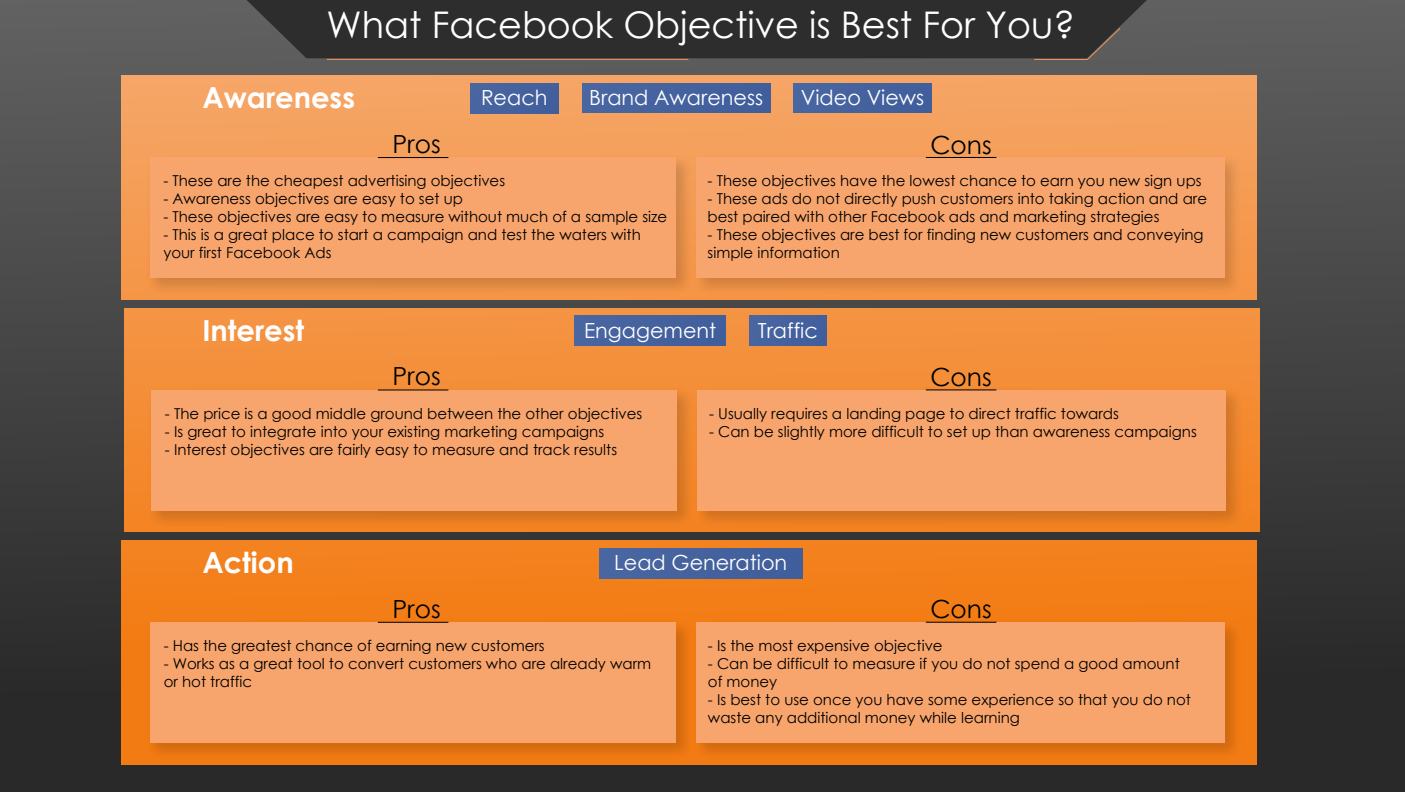
<style>
.page{position:relative;width:1405px;height:792px;background:#fff}
.page>*{position:absolute;margin:0;border:0;box-sizing:border-box;transform-origin:0 0}
.t1{font:36.7px "Century Gothic";color:#fff}
.t2{font:700 29px "Century Gothic";color:#fff}
.t3{font:25px "Century Gothic";color:#000}
.t4{font:20.8px "Century Gothic";color:#fff}
.t5{font:15px/18px "Century Gothic";color:#000}
</style>
<div class="page">
<div style="left:0;top:0;width:1405px;height:792px;background:linear-gradient(to bottom,#606060,#252422)"></div>
<div style="left:121px;top:76px;width:1135px;height:223px;background:#f5a260"></div>
<div style="left:246px;top:0;width:901px;height:58px;background:#2d2d2d"></div>
<svg style="left:1033px;top:27px;width:88px;height:33px;background:#3d3a38"></svg>
<hr style="left:327px;top:59px;width:361px;height:1px;background:#ef9454">
<img style="left:141px;top:157px;width:547px;height:143px">
<div style="left:150px;top:158px;width:525px;height:120px;background:#f7a56d"></div>
<hr style="left:378px;top:157px;width:70px;height:1px;background:#000">
<img style="left:688px;top:157px;width:558px;height:143px">
<div style="left:696px;top:158px;width:528px;height:120px;background:#f7a56d"></div>
<hr style="left:926px;top:157px;width:70px;height:1px;background:#000">
<div style="left:125px;top:308px;width:1134px;height:224px;background:#f4903d"></div>
<img style="left:143px;top:389px;width:546px;height:144px">
<div style="left:151px;top:390px;width:526px;height:120px;background:#f7a56d"></div>
<hr style="left:378px;top:390px;width:70px;height:1px;background:#000">
<img style="left:689px;top:389px;width:559px;height:144px">
<div style="left:698px;top:390px;width:527px;height:120px;background:#f7a56d"></div>
<hr style="left:926px;top:390px;width:70px;height:1px;background:#000">
<div style="left:122px;top:541px;width:1134px;height:223px;background:#f37f19"></div>
<div style="left:470px;top:84px;width:88px;height:29px;background:#45629e"></div>
<div style="left:582px;top:83px;width:188px;height:30px;background:#45629e"></div>
<div style="left:794px;top:83px;width:137px;height:30px;background:#45629e"></div>
<div style="left:575px;top:315px;width:150px;height:30px;background:#45629e"></div>
<div style="left:749px;top:315px;width:77px;height:30px;background:#45629e"></div>
<div style="left:599px;top:548px;width:203px;height:30px;background:#45629e"></div>
<img style="left:141px;top:621px;width:547px;height:144px">
<div style="left:150px;top:622px;width:525px;height:121px;background:#f7a56d"></div>
<hr style="left:378px;top:622px;width:70px;height:1px;background:#000">
<img style="left:688px;top:621px;width:559px;height:144px">
<div style="left:696px;top:622px;width:528px;height:121px;background:#f7a56d"></div>
<hr style="left:926px;top:622px;width:70px;height:1px;background:#000">
<h1 class="t1" style="left:327px;top:-1px;width:750px">What Facebook Objective is Best For You?</h1>
<h2 class="t2" style="left:202px;top:76px;width:154px">Awareness</h2>
<h3 class="t4" style="left:481px;top:83px;width:68px">Reach</h3>
<h3 class="t4" style="left:589px;top:83px;width:175px">Brand Awareness</h3>
<h3 class="t4" style="left:801px;top:83px;width:125px">Video Views</h3>
<h3 class="t3" style="left:392px;top:126px;width:50px">Pros</h3>
<h3 class="t3" style="left:930px;top:127px;width:63px">Cons</h3>
<p class="t5" style="left:163px;top:172px;width:343px">- These are the cheapest advertising objectives</p>
<p class="t5" style="left:163px;top:190px;width:301px">- Awareness objectives are easy to set up</p>
<p class="t5" style="left:163px;top:208px;width:505px">- These objectives are easy to measure without much of a sample size</p>
<p class="t5" style="left:163px;top:226px;width:479px">- This is a great place to start a campaign and test the waters with your first Facebook Ads</p>
<p class="t5" style="left:707px;top:172px;width:495px">- These objectives have the lowest chance to earn you new sign ups</p>
<p class="t5" style="left:707px;top:190px;width:501px">- These ads do not directly push customers into taking action and are best paired with other Facebook ads and marketing strategies</p>
<p class="t5" style="left:707px;top:226px;width:497px">- These objectives are best for finding new customers and conveying simple information</p>
<h2 class="t2" style="left:202px;top:308px;width:103px">Interest</h2>
<h3 class="t4" style="left:584px;top:316px;width:134px">Engagement</h3>
<h3 class="t4" style="left:758px;top:316px;width:61px">Traffic</h3>
<h3 class="t3" style="left:392px;top:359px;width:50px">Pros</h3>
<h3 class="t3" style="left:930px;top:359px;width:63px">Cons</h3>
<p class="t5" style="left:165px;top:404px;width:479px">- The price is a good middle ground between the other objectives</p>
<p class="t5" style="left:165px;top:422px;width:441px">- Is great to integrate into your existing marketing campaigns</p>
<p class="t5" style="left:165px;top:440px;width:454px">- Interest objectives are fairly easy to measure and track results</p>
<p class="t5" style="left:709px;top:404px;width:411px">- Usually requires a landing page to direct traffic towards</p>
<p class="t5" style="left:709px;top:422px;width:489px">- Can be slightly more difficult to set up than awareness campaigns</p>
<h2 class="t2" style="left:202px;top:541px;width:93px">Action</h2>
<h3 class="t4" style="left:614px;top:548px;width:175px">Lead Generation</h3>
<h3 class="t3" style="left:392px;top:591px;width:50px">Pros</h3>
<h3 class="t3" style="left:930px;top:592px;width:63px">Cons</h3>
<p class="t5" style="left:164px;top:637px;width:382px">- Has the greatest chance of earning new customers</p>
<p class="t5" style="left:164px;top:655px;width:489px">- Works as a great tool to convert customers who are already warm or hot traffic</p>
<p class="t5" style="left:708px;top:637px;width:236px">- Is the most expensive objective</p>
<p class="t5" style="left:708px;top:655px;width:473px">- Can be difficult to measure if you do not spend a good amount of money</p>
<p class="t5" style="left:708px;top:691px;width:484px">- Is best to use once you have some experience so that you do not waste any additional money while learning</p>
</div>
